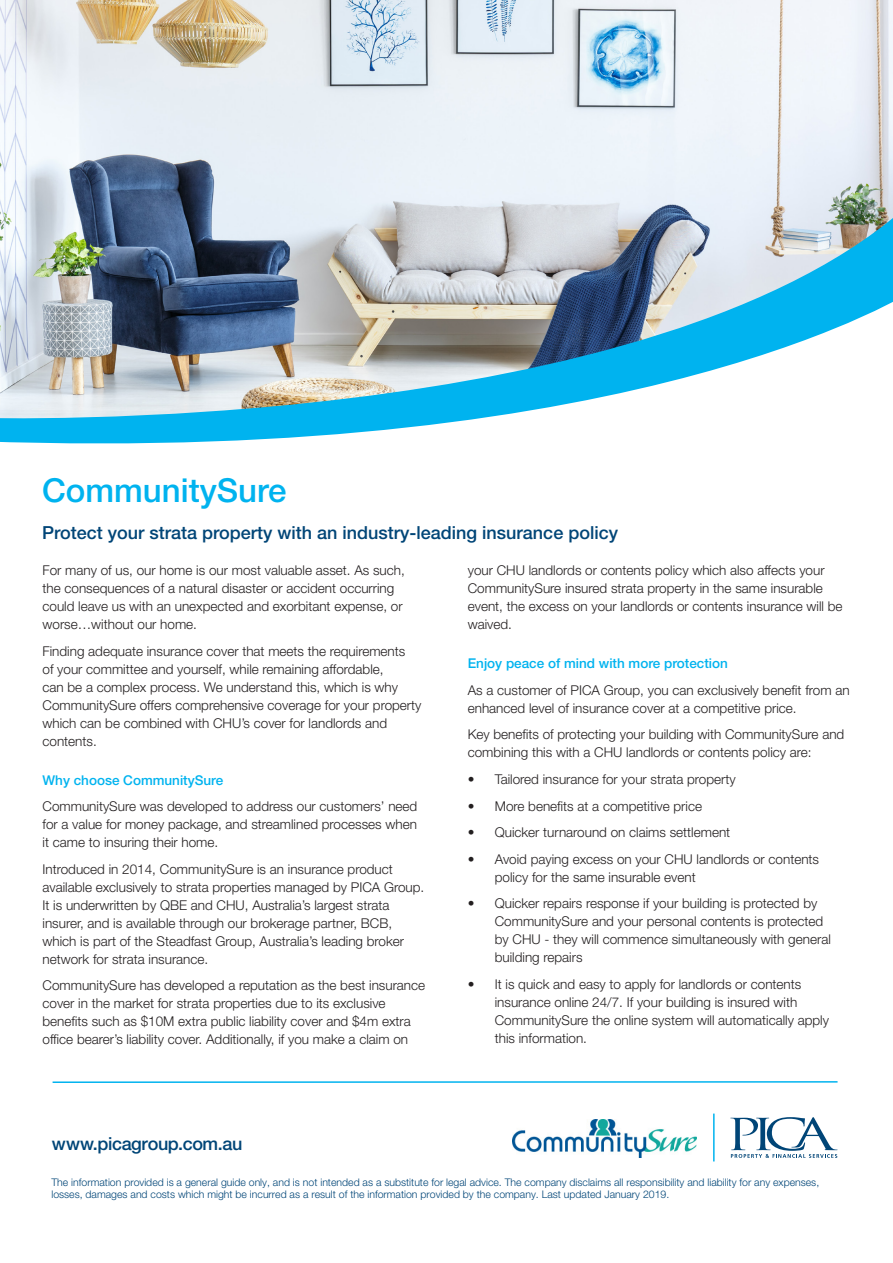
<style>
.page{position:relative;width:893px;height:1263px;background:#fff}
.page>*{position:absolute;margin:0;border:0;box-sizing:border-box;transform-origin:0 0}
.t1{font:500 33px "Helvetica Neue LT Std";color:#00b3ef}
.t2{font:500 18px "Helvetica Neue LT Std";color:#004577}
.t3{font:500 18px "Helvetica Neue LT Std";letter-spacing:-.02em;color:#004577}
.t4{font:300 13.5px/18px "Helvetica Neue LT Std";color:#231f20}
.t5{font:500 13.5px "Helvetica Neue LT Std";color:#00b3ef}
.t6{font:300 10.5px/11.9px "Helvetica Neue LT Std";color:#004577}
</style>
<div class="page">
<img style="left:0;top:0;width:893px;height:199px">
<img style="left:0;top:199px;width:893px;height:245px">
<hr style="left:53px;top:1081px;width:784px;height:2px;background:#00b3ef">
<svg style="left:730px;top:1117px;width:107px;height:41px"></svg>
<hr style="left:713px;top:1113px;width:2px;height:48px;background:#00b3ef">
<img style="left:513px;top:1119px;width:183px;height:39px">
<p class="t1" style="left:42px;top:471px;width:246px">CommunitySure</p>
<p class="t2" style="left:42px;top:522px;width:577px">Protect your strata property with an industry-leading insurance policy</p>
<p class="t4" style="left:43px;top:561px;width:364px">For many of us, our home is our most valuable asset. As such, the consequences of a natural disaster or accident occurring could leave us with an unexpected and exorbitant expense, or worse…without our home.</p>
<p class="t4" style="left:43px;top:642px;width:380px">Finding adequate insurance cover that meets the requirements<br>of your committee and yourself, while remaining affordable,<br>can be a complex process. We understand this, which is why CommunitySure offers comprehensive coverage for your property which can be combined with CHU’s cover for landlords and contents.</p>
<p class="t5" style="left:43px;top:772px;width:182px">Why choose CommunitySure</p>
<p class="t4" style="left:43px;top:797px;width:376px;text-align:justify">CommunitySure was developed to address our customers’ need for a value for money package, and streamlined processes when it came to insuring their home.</p>
<p class="t4" style="left:43px;top:860px;width:383px">Introduced in 2014, CommunitySure is an insurance product available exclusively to strata properties managed by PICA Group.<br>It is underwritten by QBE and CHU, Australia’s largest strata insurer, and is available through our brokerage partner, BCB, which is part of the Steadfast Group, Australia’s leading broker network for strata insurance.</p>
<p class="t4" style="left:43px;top:976px;width:384px">CommunitySure has developed a reputation as the best insurance cover in the market for strata properties due to its exclusive benefits such as $10M extra public liability cover and $4m extra office bearer’s liability cover. Additionally, if you make a claim on</p>
<p class="t3" style="left:52px;top:1132px;width:192px">www.picagroup.com.au</p>
<p class="t4" style="left:468px;top:561px;width:376px">your CHU landlords or contents policy which also affects your CommunitySure insured strata property in the same insurable event, the excess on your landlords or contents insurance will be waived.</p>
<p class="t5" style="left:468px;top:655px;width:262px">Enjoy peace of mind with more protection</p>
<p class="t4" style="left:468px;top:681px;width:383px">As a customer of PICA Group, you can exclusively benefit from an enhanced level of insurance cover at a competitive price.</p>
<p class="t4" style="left:468px;top:725px;width:378px">Key benefits of protecting your building with CommunitySure and combining this with a CHU landlords or contents policy are:</p>
<p class="t4" style="left:468px;top:770px;width:269px">• Tailored insurance for your strata property</p>
<p class="t4" style="left:468px;top:796px;width:236px">• More benefits at a competitive price</p>
<p class="t4" style="left:468px;top:823px;width:264px">• Quicker turnaround on claims settlement</p>
<p class="t4" style="left:495px;top:849px;width:326px;text-indent:-27px">• Avoid paying excess on your CHU landlords or contents policy for the same insurable event</p>
<p class="t4" style="left:495px;top:894px;width:338px;text-indent:-27px">• Quicker repairs response if your building is protected by CommunitySure and your personal contents is protected by CHU - they will commence simultaneously with general building repairs</p>
<p class="t4" style="left:495px;top:974px;width:336px;text-indent:-27px">• It is quick and easy to apply for landlords or contents insurance online 24/7. If your building is insured with CommunitySure the online system will automatically apply this information.</p>
<p class="t6" style="left:51px;top:1176px;width:769px">The information provided is a general guide only, and is not intended as a substitute for legal advice. The company disclaims all responsibility and liability for any expenses, losses, damages and costs which might be incurred as a result of the information provided by the company. Last updated January 2019.</p>
</div>
